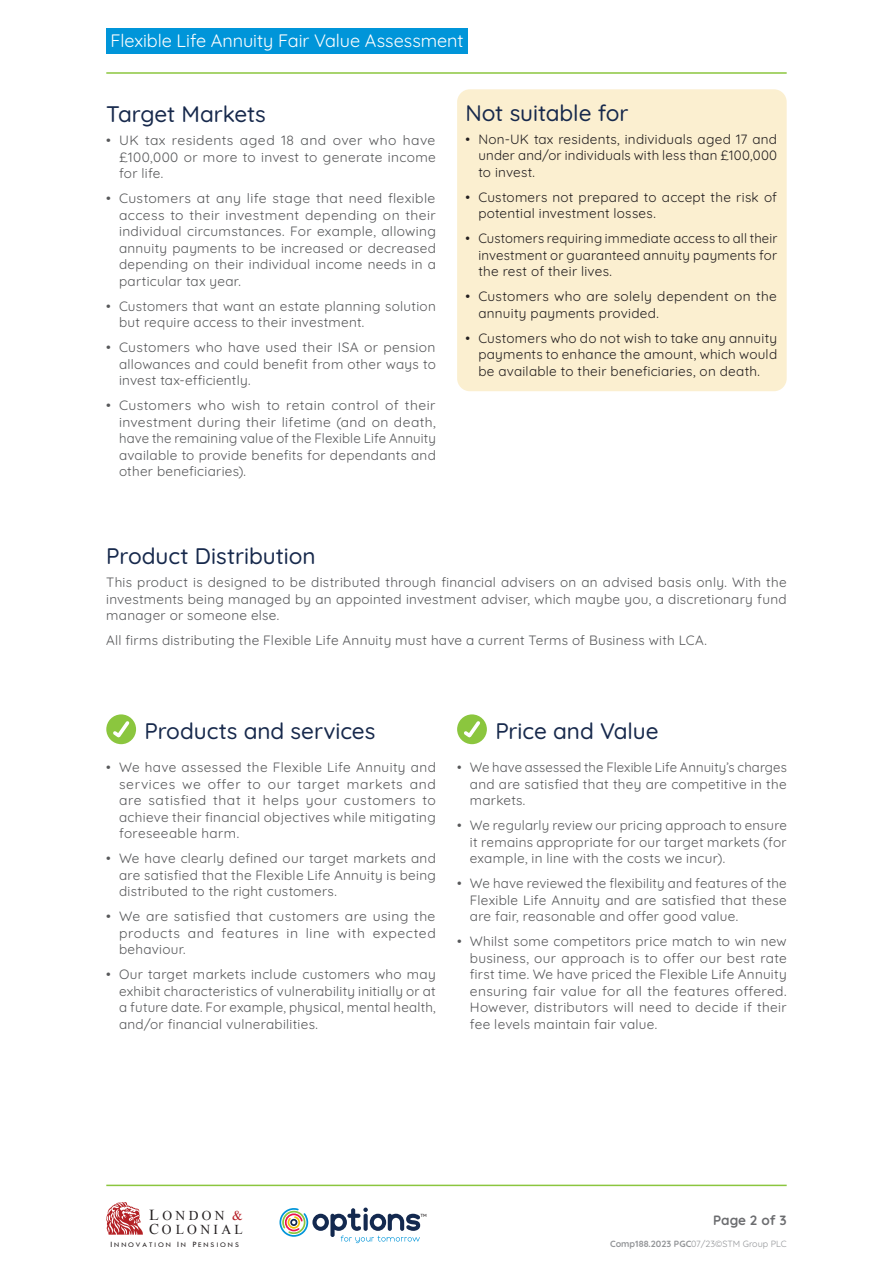
<style>
.page{position:relative;width:893px;height:1263px;background:#fff}
.page>*{position:absolute;margin:0;border:0;box-sizing:border-box;transform-origin:0 0}
.Options_-_Header__15{font:500 22.5px "Quicksand";color:#17294c}
.t1{font:18px "Quicksand";letter-spacing:-.005em;color:#fff}
.t2{font:13.65px "Times New Roman";letter-spacing:.245em;color:#231f20}
.Options_-_Main_Text{font:13.5px/16.5px "Quicksand";letter-spacing:.02em;color:#57585a;text-align:justify}
.Options_-_Main_Text-2{font:13.5px/16.5px "Quicksand";letter-spacing:.02em;color:#231f20;text-align:justify}
.t3{font:700 13.5px "Quicksand";letter-spacing:-.005em;color:#6c6d70}
.t4{font:13.5px "Times New Roman";letter-spacing:.25em;color:#231f20}
.t5{font:9px "Quicksand";color:#939598}
.t6{font:7.2px "Tw Cen";letter-spacing:.26em;color:#231f20;scale:1.05 1}
.t7{font:500 4.5px "Quicksand";color:#231f20}
.s1{font-size:15.3px}
.s2{color:#b61f27}
.s3{font-size:15px}
.s4{font-size:8.4px}
.s5{font-weight:700}
</style>
<div class="page">
<hr style="left:106px;top:72px;width:681px;height:2px;background:#8bc63e">
<hr style="left:106px;top:1184px;width:681px;height:2px;background:#8bc63e">
<svg style="left:279px;top:1207px;width:141px;height:36px"></svg>
<div style="left:290px;top:1219px;width:7px;height:7px;border:2px solid #13294f;border-radius:50%"></div>
<svg style="left:106px;top:1202px;width:37px;height:32px"></svg>
<div style="left:106px;top:29px;width:362px;height:25px;background:#0095d9"></div>
<div style="left:457px;top:89px;width:330px;height:302px;background:#fbefd0;border-radius:13px"></div>
<svg style="left:106px;top:714px;width:30px;height:30px"></svg>
<svg style="left:110px;top:718px;width:23px;height:23px"></svg>
<svg style="left:457px;top:714px;width:30px;height:30px"></svg>
<svg style="left:461px;top:718px;width:22px;height:23px"></svg>
<h2 class="t1" style="left:111px;top:27px;width:354px">Flexible Life Annuity Fair Value Assessment</h2>
<p class="Options_-_Header__15" style="left:106px;top:97px;width:161px">Target Markets</p>
<p class="Options_-_Main_Text" style="left:119px;top:131px;width:318px;text-indent:-13px">• UK tax residents aged 18 and over who have £100,000 or more to invest to generate income for life.</p>
<p class="Options_-_Main_Text" style="left:119px;top:189px;width:318px;text-indent:-13px">• Customers at any life stage that need flexible access to their investment depending on their individual circumstances. For example, allowing annuity payments to be increased or decreased depending on their individual income needs in a particular tax year.</p>
<p class="Options_-_Main_Text" style="left:119px;top:296px;width:318px;text-indent:-13px">• Customers that want an estate planning solution but require access to their investment.</p>
<p class="Options_-_Main_Text" style="left:119px;top:338px;width:318px;text-indent:-13px">• Customers who have used their ISA or pension allowances and could benefit from other ways to invest tax-efficiently.</p>
<p class="Options_-_Main_Text" style="left:119px;top:396px;width:318px;text-indent:-13px">• Customers who wish to retain control of their investment during their lifetime (and on death, have the remaining value of the Flexible Life Annuity available to provide benefits for dependants and other beneficiaries).</p>
<p class="Options_-_Header__15" style="left:466px;top:95px;width:165px">Not suitable for</p>
<p class="Options_-_Main_Text-2" style="left:478px;top:129px;width:300px;text-indent:-13px">• Non-UK tax residents, individuals aged 17 and under and/or individuals with less than £100,000 to invest.</p>
<p class="Options_-_Main_Text-2" style="left:478px;top:187px;width:300px;text-indent:-13px">• Customers not prepared to accept the risk of potential investment losses.</p>
<p class="Options_-_Main_Text-2" style="left:478px;top:229px;width:301px;text-indent:-13px">• Customers requiring immediate access to all their investment or guaranteed annuity payments for the rest of their lives.</p>
<p class="Options_-_Main_Text-2" style="left:478px;top:287px;width:300px;text-indent:-13px">• Customers who are solely dependent on the annuity payments provided.</p>
<p class="Options_-_Main_Text-2" style="left:478px;top:328px;width:300px;text-indent:-13px">• Customers who do not wish to take any annuity payments to enhance the amount, which would be available to their beneficiaries, on death.</p>
<p class="Options_-_Header__15" style="left:106px;top:539px;width:211px">Product Distribution</p>
<p class="Options_-_Main_Text" style="left:106px;top:573px;width:682px">This product is designed to be distributed through financial advisers on an advised basis only. With the investments being managed by an appointed investment adviser, which maybe you, a discretionary fund manager or someone else.</p>
<p class="Options_-_Main_Text" style="left:106px;top:631px;width:602px">All firms distributing the Flexible Life Annuity must have a current Terms of Business with LCA.</p>
<p class="Options_-_Header__15" style="left:145px;top:713px;width:232px">Products and services</p>
<p class="Options_-_Main_Text" style="left:119px;top:758px;width:318px;text-indent:-13px">• We have assessed the Flexible Life Annuity and services we offer to our target markets and are satisfied that it helps your customers to achieve their financial objectives while mitigating foreseeable harm.</p>
<p class="Options_-_Main_Text" style="left:119px;top:849px;width:318px;text-indent:-13px">• We have clearly defined our target markets and are satisfied that the Flexible Life Annuity is being distributed to the right customers.</p>
<p class="Options_-_Main_Text" style="left:119px;top:907px;width:318px;text-indent:-13px">• We are satisfied that customers are using the products and features in line with expected behaviour.</p>
<p class="Options_-_Main_Text" style="left:119px;top:965px;width:318px;text-indent:-13px">• Our target markets include customers who may exhibit characteristics of vulnerability initially or at a future date. For example, physical, mental health, and/or financial vulnerabilities.</p>
<p class="Options_-_Header__15" style="left:495px;top:713px;width:165px">Price and Value</p>
<p class="Options_-_Main_Text" style="left:470px;top:758px;width:319px;text-indent:-13px">• We have assessed the Flexible Life Annuity’s charges and are satisfied that they are competitive in the markets.</p>
<p class="Options_-_Main_Text" style="left:470px;top:816px;width:318px;text-indent:-13px">• We regularly review our pricing approach to ensure it remains appropriate for our target markets (for example, in line with the costs we incur).</p>
<p class="Options_-_Main_Text" style="left:470px;top:874px;width:318px;text-indent:-13px">• We have reviewed the flexibility and features of the Flexible Life Annuity and are satisfied that these are fair, reasonable and offer good value.</p>
<p class="Options_-_Main_Text" style="left:470px;top:932px;width:318px;text-indent:-13px">• Whilst some competitors price match to win new business, our approach is to offer our best rate first time. We have priced the Flexible Life Annuity ensuring fair value for all the features offered.<br>However, distributors will need to decide if their fee levels maintain fair value.</p>
<p class="t4" style="left:149px;top:1206px;width:95px"><span class="s1">L</span>ONDON <span class="s2">&amp;</span></p>
<p class="t7" style="left:420px;top:1212px;width:8px">TM</p>
<p class="t2" style="left:149px;top:1220px;width:95px"><span class="s3">C</span>OLONIAL</p>
<p class="t6" style="left:110px;top:1240px;width:124px"><span class="s4">I</span>NNOVATION <span class="s4">I</span>N <span class="s4">P</span>ENSIONS</p>
<p class="t5" style="left:610px;top:1237px;width:178px"><span class="s5">Comp188.2023 PGC</span>07/23©STM Group PLC</p>
<p class="t3" style="left:713px;top:1210px;width:75px">Page 2 of 3</p>
</div>
